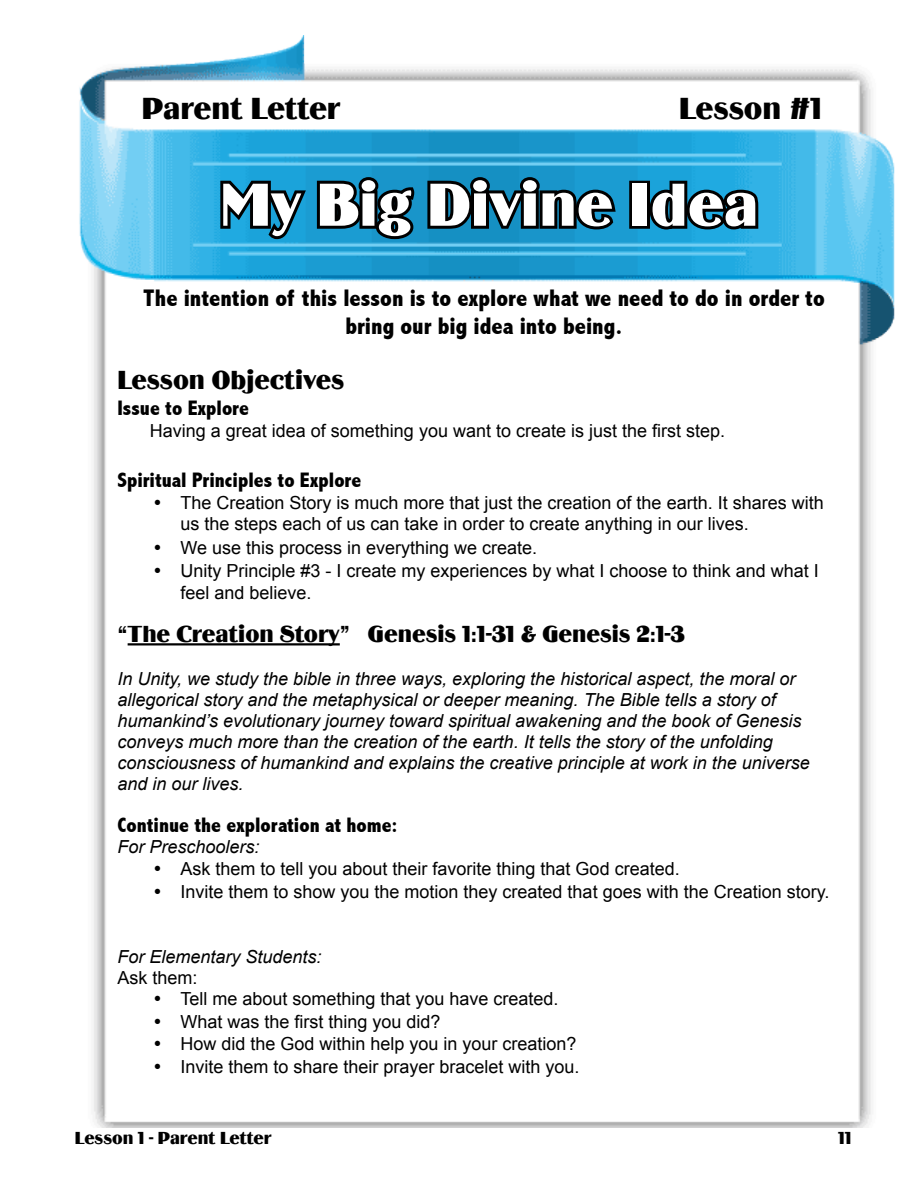
<style>
.page{position:relative;width:918px;height:1188px;background:#fff}
.page>*{position:absolute;margin:0;border:0;box-sizing:border-box;transform-origin:0 0}
.t1{font:63px "Birmingham";color:#fff}
.t2{font:31.5px "Birmingham";color:#000}
.t3{font:27px "Birmingham";color:#000}
.t4{font:800 condensed 24px/28.8px "Abadi";color:#000;text-align:center}
.t5{font:24px "Birmingham";color:#000}
.t6{font:800 condensed 21px "Abadi";color:#000}
.t7{font:18px/21.6px "Arial";color:#000}
.t8{font:italic 18px/21px "Arial";color:#000}
.t9{font:18px "Birmingham";color:#000}
</style>
<div class="page">
<img style="left:79px;top:36px;width:816px;height:1092px">
<svg style="left:217px;top:171px;width:200px;height:72px;background:#106080"></svg>
<svg style="left:424px;top:172px;width:195px;height:61px;background:#0c506c"></svg>
<div style="left:629px;top:181px;width:21px;height:48px;border:6px solid #000"></div>
<svg style="left:646px;top:178px;width:115px;height:56px;background:#0f506a"></svg>
<svg style="left:113px;top:331px;width:239px;height:115px"></svg>
<hr style="left:128px;top:643px;width:212px;height:2px;background:#000">
<h2 class="t2" style="left:142px;top:91px;width:200px">Parent Letter</h2>
<h2 class="t2" style="left:679px;top:91px;width:145px">Lesson #1</h2>
<h1 class="t1" style="left:220px;top:170px;width:540px">My Big Divine Idea</h1>
<h3 class="t4" style="left:143px;top:283px;width:683px">The intention of this lesson is to explore what we need to do in order to bring our big idea into being.</h3>
<h3 class="t3" style="left:117px;top:365px;width:228px">Lesson Objectives</h3>
<p class="t6" style="left:117px;top:396px;width:133px">Issue to Explore</p>
<p class="t7" style="left:150px;top:420px;width:577px">Having a great idea of something you want to create is just the first step.</p>
<p class="t6" style="left:117px;top:468px;width:245px">Spiritual Principles to Explore</p>
<p class="t7" style="left:180px;top:492px;width:645px;text-indent:-27px">• The Creation Story is much more that just the creation of the earth. It shares with us the steps each of us can take in order to create anything in our lives.</p>
<p class="t7" style="left:153px;top:537px;width:385px">• We use this process in everything we create.</p>
<p class="t7" style="left:180px;top:560px;width:640px;text-indent:-27px">• Unity Principle #3 - I create my experiences by what I choose to think and what I feel and believe.</p>
<h3 class="t5" style="left:117px;top:621px;width:569px">“The Creation Story” Genesis 1:1-31 &amp; Genesis 2:1-3</h3>
<p class="t8" style="left:117px;top:668px;width:694px">In Unity, we study the bible in three ways, exploring the historical aspect, the moral or allegorical story and the metaphysical or deeper meaning. The Bible tells a story of humankind’s evolutionary journey toward spiritual awakening and the book of Genesis conveys much more than the creation of the earth. It tells the story of the unfolding consciousness of humankind and explains the creative principle at work in the universe and in our lives.</p>
<p class="t6" style="left:117px;top:813px;width:282px">Continue the exploration at home:</p>
<p class="t8" style="left:117px;top:836px;width:144px">For Preschoolers:</p>
<p class="t7" style="left:153px;top:858px;width:528px">• Ask them to tell you about their favorite thing that God created.</p>
<p class="t7" style="left:153px;top:881px;width:678px">• Invite them to show you the motion they created that goes with the Creation story.</p>
<p class="t8" style="left:117px;top:946px;width:206px">For Elementary Students:</p>
<p class="t7" style="left:117px;top:967px;width:82px">Ask them:</p>
<p class="t7" style="left:153px;top:988px;width:407px">• Tell me about something that you have created.</p>
<p class="t7" style="left:153px;top:1011px;width:289px">• What was the first thing you did?</p>
<p class="t7" style="left:153px;top:1033px;width:425px">• How did the God within help you in your creation?</p>
<p class="t7" style="left:153px;top:1056px;width:428px">• Invite them to share their prayer bracelet with you.</p>
<p class="t9" style="left:75px;top:1128px;width:198px">Lesson 1 - Parent Letter</p>
<p class="t9" style="left:838px;top:1128px;width:15px">11</p>
</div>
